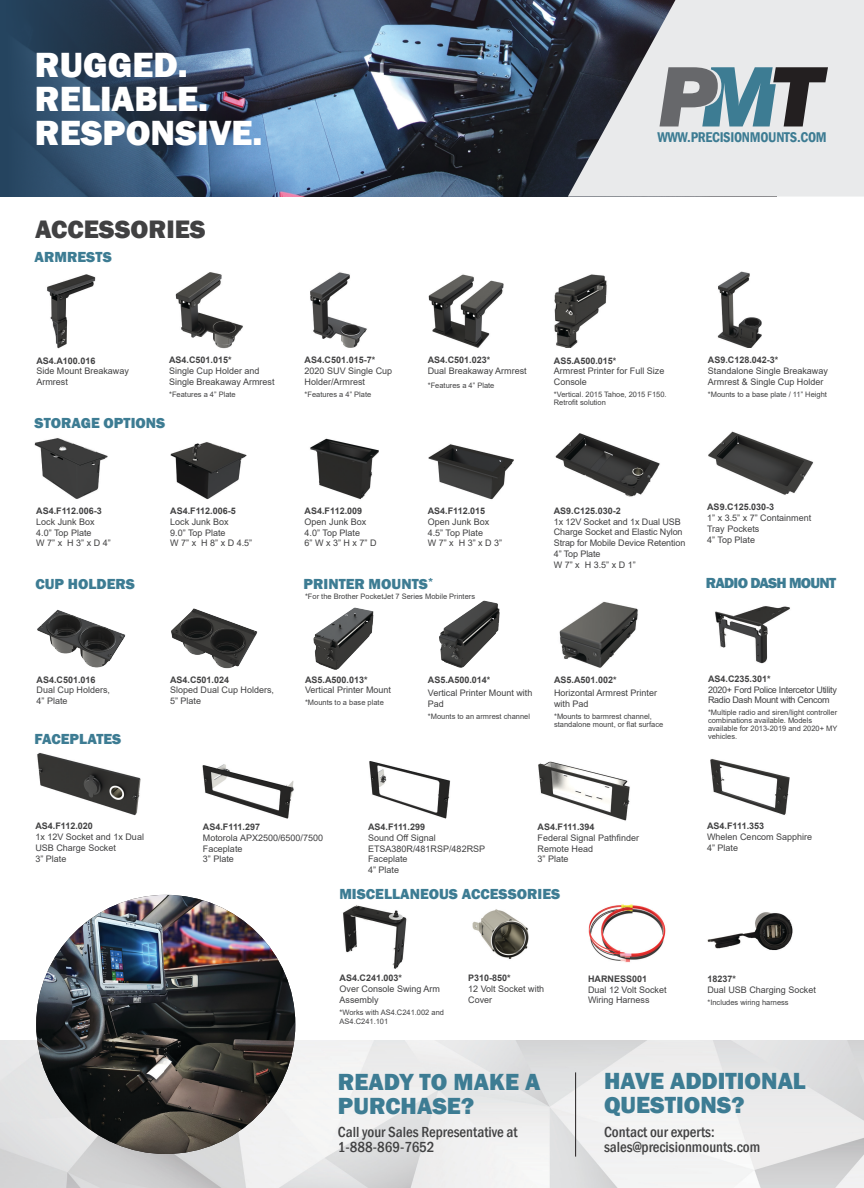
<style>
.page{position:relative;width:864px;height:1188px;background:#fff}
.page>*{position:absolute;margin:0;border:0;box-sizing:border-box;transform-origin:0 0}
.t1{font:800 36px "Franklin Gothic";color:#fff}
.t2{font:800 26px "Franklin Gothic";color:#414142}
.Paragraph_Text{font:800 24px/24px "Franklin Gothic";color:#3d7c93}
.Product_Headline{font:800 24px/24px "Franklin Gothic";color:#3d7c93}
.t3{font:800 15px "Franklin Gothic";color:#3d7c93}
.Product_Headline-2{font:500 condensed 15px/15px "Franklin Gothic";color:#414142}
.Paragraph_Text-2{font:500 condensed 15px/15px "Franklin Gothic";color:#414142}
.t4{font:800 15px "Franklin Gothic";letter-spacing:-.05em;color:#3d7c93}
.t5{font:600 condensed 14.5px "Franklin Gothic";letter-spacing:-.02em;color:#3d7c93}
.t6{font:9px/10.8px "Arial";color:#414142}
.t7{font:700 9px/10.8px "Arial";color:#414142}
.t8{font:9px/10.8px "Arial";letter-spacing:-.03em;color:#414142}
.t9{font:7.5px/8px "Arial";color:#414142}
.s1{font-weight:400}
.s2{font-weight:700}
</style>
<div class="page">
<img style="left:34px;top:438px;width:74px;height:61px">
<img style="left:171px;top:442px;width:76px;height:58px">
<img style="left:310px;top:438px;width:69px;height:62px">
<img style="left:428px;top:274px;width:76px;height:74px">
<img style="left:588px;top:904px;width:78px;height:59px">
<img style="left:707px;top:912px;width:86px;height:39px">
<img style="left:175px;top:272px;width:68px;height:77px">
<img style="left:310px;top:272px;width:57px;height:76px">
<img style="left:47px;top:274px;width:49px;height:75px">
<img style="left:554px;top:274px;width:53px;height:74px">
<img style="left:428px;top:444px;width:86px;height:56px">
<img style="left:472px;top:909px;width:57px;height:50px">
<img style="left:247px;top:0;width:321px;height:197px">
<svg style="left:568px;top:0;width:296px;height:197px;background:#bdbfc3"></svg>
<svg style="left:660px;top:67px;width:168px;height:59px;background:#7e8f96"></svg>
<svg style="left:0;top:0;width:247px;height:197px;background:#334b68"></svg>
<img style="left:0;top:1041px;width:864px;height:147px">
<hr style="left:575px;top:1072px;width:1px;height:85px;background:#231f20">
<img style="left:36px;top:895px;width:259px;height:259px;border-radius:130px">
<img style="left:343px;top:905px;width:64px;height:64px">
<img style="left:717px;top:272px;width:45px;height:76px">
<img style="left:37px;top:753px;width:104px;height:63px">
<img style="left:555px;top:433px;width:105px;height:64px">
<img style="left:708px;top:431px;width:106px;height:64px">
<img style="left:202px;top:764px;width:92px;height:55px">
<img style="left:369px;top:761px;width:82px;height:58px">
<img style="left:538px;top:761px;width:92px;height:60px">
<img style="left:710px;top:759px;width:80px;height:56px">
<img style="left:37px;top:609px;width:88px;height:59px">
<img style="left:171px;top:608px;width:87px;height:61px">
<img style="left:313px;top:608px;width:61px;height:62px">
<img style="left:439px;top:600px;width:61px;height:68px">
<img style="left:559px;top:601px;width:79px;height:67px">
<img style="left:715px;top:606px;width:75px;height:58px">
<p class="t1" style="left:35px;top:41px;width:154px">RUGGED.</p>
<p class="t1" style="left:35px;top:75px;width:175px">RELIABLE.</p>
<p class="t1" style="left:35px;top:109px;width:229px">RESPONSIVE.</p>
<p class="t5" style="left:657px;top:127px;width:171px">WWW.PRECISIONMOUNTS.COM</p>
<p class="t2" style="left:35px;top:213px;width:172px">ACCESSORIES</p>
<p class="t3" style="left:35px;top:248px;width:79px">ARMRESTS</p>
<p class="t7" style="left:36px;top:355px;width:61px">AS4.A100.016</p>
<p class="t6" style="left:36px;top:366px;width:94px">Side Mount Breakaway<br>Armrest</p>
<p class="t7" style="left:169px;top:355px;width:64px">AS4.C501.015*</p>
<p class="t6" style="left:169px;top:366px;width:107px">Single Cup Holder and<br>Single Breakaway Armrest</p>
<p class="t9" style="left:169px;top:390px;width:68px">*Features a 4” Plate</p>
<p class="t3" style="left:35px;top:413px;width:132px">STORAGE OPTIONS</p>
<p class="t7" style="left:305px;top:355px;width:72px">AS4.C501.015-7*</p>
<p class="t6" style="left:305px;top:366px;width:89px">2020 SUV Single Cup<br>Holder/Armrest</p>
<p class="t9" style="left:305px;top:390px;width:68px">*Features a 4” Plate</p>
<p class="t7" style="left:428px;top:355px;width:64px">AS4.C501.023*</p>
<p class="t6" style="left:428px;top:366px;width:101px">Dual Breakaway Armrest</p>
<p class="t9" style="left:428px;top:381px;width:68px">*Features a 4” Plate</p>
<p class="t7" style="left:554px;top:355px;width:64px">AS5.A500.015*</p>
<p class="t6" style="left:554px;top:366px;width:112px">Armrest Printer for Full Size<br>Console</p>
<p class="t9" style="left:554px;top:391px;width:114px">*Vertical. 2015 Tahoe, 2015 F150.<br>Retrofit solution</p>
<p class="t7" style="left:708px;top:355px;width:72px">AS9.C128.042-3*</p>
<p class="t6" style="left:708px;top:366px;width:122px">Standalone Single Breakaway<br>Armrest &amp; Single Cup Holder</p>
<p class="t9" style="left:708px;top:390px;width:121px">*Mounts to a base plate / 11” Height</p>
<p class="t7" style="left:36px;top:506px;width:67px">AS4.F112.006-3<br><span class="s1">Lock Junk Box</span></p>
<p class="t6" style="left:36px;top:527px;width:57px">4.0” Top Plate</p>
<p class="t6" style="left:36px;top:538px;width:76px">W 7” x H 3” x D 4”</p>
<p class="t7" style="left:170px;top:506px;width:67px">AS4.F112.006-5</p>
<p class="t6" style="left:170px;top:516px;width:60px">Lock Junk Box</p>
<p class="t6" style="left:170px;top:527px;width:57px">9.0” Top Plate</p>
<p class="t6" style="left:170px;top:538px;width:84px">W 7” x H 8” x D 4.5”</p>
<p class="t7" style="left:305px;top:506px;width:63px">AS4.F112.009<br><span class="s1">Open Junk Box</span></p>
<p class="t6" style="left:305px;top:527px;width:57px">4.0” Top Plate</p>
<p class="t6" style="left:305px;top:538px;width:74px">6” W x 3” H x 7” D</p>
<p class="t7" style="left:428px;top:506px;width:59px">AS4.F112.015</p>
<p class="t6" style="left:428px;top:516px;width:63px">Open Junk Box</p>
<p class="t6" style="left:428px;top:527px;width:57px">4.5” Top Plate</p>
<p class="t6" style="left:428px;top:538px;width:76px">W 7” x H 3” x D 3”</p>
<p class="t3" style="left:35px;top:575px;width:101px">CUP HOLDERS</p>
<p class="t3" style="left:304px;top:575px;width:131px">PRINTER MOUNTS<sup>*</sup></p>
<p class="t9" style="left:305px;top:593px;width:172px">*For the Brother PocketJet 7 Series Mobile Printers</p>
<p class="t7" style="left:554px;top:505px;width:69px">AS9.C125.030-2</p>
<p class="t6" style="left:554px;top:516px;width:133px">1x 12V Socket and 1x Dual USB<br>Charge Socket and Elastic Nylon<br>Strap for Mobile Device Retention</p>
<p class="t6" style="left:554px;top:548px;width:48px">4” Top Plate</p>
<p class="t6" style="left:554px;top:559px;width:84px">W 7” x H 3.5” x D 1”</p>
<p class="t7" style="left:707px;top:502px;width:69px">AS9.C125.030-3</p>
<p class="t6" style="left:707px;top:513px;width:106px">1” x 3.5” x 7” Containment<br>Tray Pockets</p>
<p class="t6" style="left:707px;top:534px;width:49px">4” Top Plate</p>
<p class="t4" style="left:706px;top:574px;width:132px">RADIO DASH MOUNT</p>
<p class="t7" style="left:37px;top:674px;width:61px">AS4.C501.016</p>
<p class="t6" style="left:37px;top:685px;width:75px">Dual Cup Holders,</p>
<p class="t6" style="left:37px;top:696px;width:33px">4” Plate</p>
<p class="t3" style="left:34px;top:729px;width:88px">FACEPLATES</p>
<p class="t7" style="left:170px;top:674px;width:61px">AS4.C501.024</p>
<p class="t6" style="left:170px;top:685px;width:106px">Sloped Dual Cup Holders,<br>5” Plate</p>
<p class="t7" style="left:305px;top:674px;width:64px">AS5.A500.013*</p>
<p class="t6" style="left:305px;top:685px;width:88px">Vertical Printer Mount</p>
<p class="t9" style="left:305px;top:699px;width:80px">*Mounts to a base plate</p>
<p class="t7" style="left:428px;top:674px;width:64px">AS5.A500.014*</p>
<p class="t6" style="left:428px;top:688px;width:106px">Vertical Printer Mount with<br>Pad</p>
<p class="t9" style="left:428px;top:713px;width:104px">*Mounts to an armrest channel</p>
<p class="t7" style="left:554px;top:674px;width:64px">AS5.A501.002*</p>
<p class="t6" style="left:554px;top:688px;width:105px">Horizontal Armrest Printer with Pad</p>
<p class="t9" style="left:554px;top:713px;width:111px">*Mounts to barmrest channel, standalone mount, or flat surface</p>
<p class="t7" style="left:708px;top:673px;width:64px">AS4.C235.301*</p>
<p class="t8" style="left:708px;top:684px;width:130px">2020+ Ford Police Intercetor Utility<br>Radio Dash Mount with Cencom</p>
<p class="t9" style="left:708px;top:709px;width:131px">*Multiple radio and siren/light controller combinations available. Models available for 2013-2019 and 2020+ MY vehicles.</p>
<p class="t7" style="left:35px;top:821px;width:59px">AS4.F112.020</p>
<p class="t6" style="left:35px;top:832px;width:110px">1x 12V Socket and 1x Dual<br>USB Charge Socket</p>
<p class="t6" style="left:35px;top:853px;width:33px">3” Plate</p>
<p class="t7" style="left:203px;top:822px;width:59px">AS4.F111.297</p>
<p class="t6" style="left:203px;top:832px;width:122px">Motorola APX2500/6500/7500<br>Faceplate</p>
<p class="t6" style="left:203px;top:854px;width:33px">3” Plate</p>
<p class="t7" style="left:368px;top:822px;width:59px">AS4.F111.299</p>
<p class="t6" style="left:368px;top:832px;width:119px">Sound Off Signal<br>ETSA380R/481RSP/482RSP<br>Faceplate</p>
<p class="t6" style="left:368px;top:865px;width:33px">4” Plate</p>
<p class="t7" style="left:538px;top:822px;width:59px">AS4.F111.394</p>
<p class="t6" style="left:538px;top:832px;width:103px">Federal Signal Pathfinder<br>Remote Head</p>
<p class="t6" style="left:538px;top:854px;width:33px">3” Plate</p>
<p class="t3" style="left:339px;top:884px;width:222px">MISCELLANEOUS ACCESSORIES</p>
<p class="t6" style="left:340px;top:972px;width:102px"><span class="s2">AS4.C241.003*<br></span>Over Console Swing Arm<br>Assembly</p>
<p class="t9" style="left:340px;top:1008px;width:106px;line-height:9px">*Works with AS4.C241.002 and<br>AS4.C241.101</p>
<p class="t7" style="left:468px;top:973px;width:44px">P310-850*</p>
<p class="t6" style="left:468px;top:983px;width:78px">12 Volt Socket with<br>Cover</p>
<p class="t7" style="left:588px;top:973px;width:61px">HARNESS001</p>
<p class="t6" style="left:588px;top:984px;width:80px">Dual 12 Volt Socket<br>Wiring Harness</p>
<p class="t7" style="left:707px;top:821px;width:59px">AS4.F111.353</p>
<p class="t6" style="left:707px;top:832px;width:107px">Whelen Cencom Sapphire<br>4” Plate</p>
<p class="t7" style="left:707px;top:973px;width:30px">18237*</p>
<p class="t6" style="left:707px;top:984px;width:110px">Dual USB Charging Socket</p>
<p class="t9" style="left:707px;top:998px;width:83px">*Includes wiring harness</p>
<p class="Product_Headline" style="left:338px;top:1070px;width:204px">READY TO MAKE A<br>PURCHASE?</p>
<p class="Product_Headline-2" style="left:338px;top:1124px;width:181px">Call your Sales Representative at<br>1-888-869-7652</p>
<p class="Paragraph_Text" style="left:604px;top:1069px;width:203px">HAVE ADDITIONAL<br>QUESTIONS?</p>
<p class="Paragraph_Text-2" style="left:604px;top:1124px;width:158px">Contact our experts: sales@precisionmounts.com</p>
</div>
